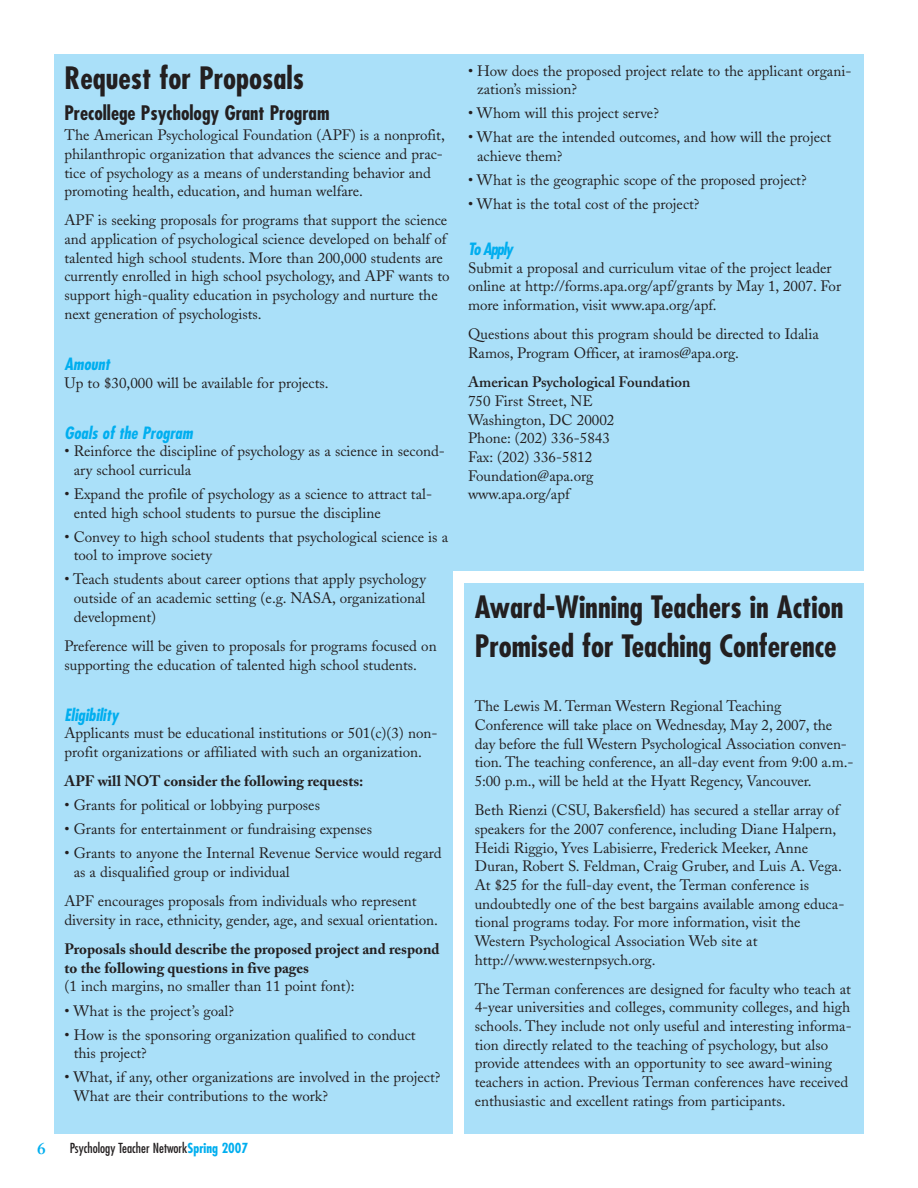
<style>
.page{position:relative;width:918px;height:1188px;background:#fff}
.page>*{position:absolute;margin:0;border:0;box-sizing:border-box;transform-origin:0 0}
.t1{font:700 condensed 30px/39px "Futura";color:#231f20}
.t2{font:700 condensed 19.5px "Futura";color:#231f20}
.t3{font:italic 700 condensed 16.5px "Futura";color:#00aeef}
.t4{font:600 16.5px "Adobe Caslon";color:#00aeef;scale:1.05 1}
.t5{font:15px/18.6px "Adobe Caslon";color:#231f20}
.t6{font:700 15px/18.6px "Adobe Caslon";color:#231f20}
.t7{font:600 15px "Adobe Caslon";color:#231f20}
.t8{font:condensed 13.5px "Futura";color:#231f20}
.s1{font-weight:700;color:#00aeef}
</style>
<div class="page">
<div style="left:54px;top:54px;width:810px;height:1080px;background:#aae0f9"></div>
<div style="left:454px;top:571px;width:429px;height:563px;background:#fff"></div>
<div style="left:464px;top:584px;width:400px;height:550px;background:#aae0f9"></div>
<h1 class="t1" style="left:64px;top:61px;width:241px">Request for Proposals</h1>
<h2 class="t2" style="left:64px;top:104px;width:266px">Precollege Psychology Grant Program</h2>
<p class="t5" style="left:64px;top:128px;width:382px">The American Psychological Foundation (APF) is a nonprofit, philanthropic organization that advances the science and prac&shy;tice of psychology as a means of understanding behavior and promoting health, education, and human welfare.</p>
<p class="t5" style="left:64px;top:213px;width:387px">APF is seeking proposals for programs that support the science and application of psychological science developed on behalf of talented high school students. More than 200,000 students are currently enrolled in high school psychology, and APF wants to support high-quality education in psychology and nurture the next generation of psychologists.</p>
<p class="t3" style="left:64px;top:357px;width:47px">Amount</p>
<p class="t5" style="left:64px;top:375px;width:266px">Up to $30,000 will be available for projects.</p>
<p class="t3" style="left:64px;top:425px;width:130px">Goals of the Program</p>
<p class="t5" style="left:74px;top:444px;width:373px;text-indent:-9px">• Reinforce the discipline of psychology as a science in second&shy;ary school curricula</p>
<p class="t5" style="left:74px;top:486px;width:360px;text-indent:-9px">• Expand the profile of psychology as a science to attract tal&shy;ented high school students to pursue the discipline</p>
<p class="t5" style="left:74px;top:529px;width:376px;text-indent:-9px">• Convey to high school students that psychological science is a tool to improve society</p>
<p class="t5" style="left:74px;top:572px;width:354px;text-align:justify;text-indent:-9px">• Teach students about career options that apply psychology outside of an academic setting (e.g. NASA, organizational development)</p>
<p class="t5" style="left:64px;top:638px;width:374px">Preference will be given to proposals for programs focused on supporting the education of talented high school students.</p>
<p class="t3" style="left:64px;top:708px;width:56px">Eligibility</p>
<p class="t5" style="left:64px;top:726px;width:374px">Applicants must be educational institutions or 501(c)(3) non&shy;profit organizations or affiliated with such an organization.</p>
<p class="t6" style="left:64px;top:773px;width:301px">APF will NOT consider the following requests:</p>
<p class="t5" style="left:64px;top:798px;width:257px">• Grants for political or lobbying purposes</p>
<p class="t5" style="left:64px;top:822px;width:309px">• Grants for entertainment or fundraising expenses</p>
<p class="t5" style="left:74px;top:846px;width:369px;text-indent:-9px">• Grants to anyone the Internal Revenue Service would regard as a disqualified group or individual</p>
<p class="t5" style="left:64px;top:894px;width:375px">APF encourages proposals from individuals who represent diversity in race, ethnicity, gender, age, and sexual orientation.</p>
<p class="t6" style="left:64px;top:941px;width:377px">Proposals should describe the proposed project and respond to the following questions in five pages</p>
<p class="t5" style="left:64px;top:979px;width:291px">(1 inch margins, no smaller than 11 point font):</p>
<p class="t5" style="left:64px;top:1003px;width:171px">• What is the project’s goal?</p>
<p class="t5" style="left:74px;top:1027px;width:343px;text-indent:-9px">• How is the sponsoring organization qualified to conduct this project?</p>
<p class="t5" style="left:74px;top:1070px;width:368px;text-indent:-9px">• What, if any, other organizations are involved in the project?<br>What are their contributions to the work?</p>
<p class="t4" style="left:37px;top:1143px;width:10px">6</p>
<p class="t8" style="left:70px;top:1142px;width:180px">Psychology Teacher Network<span class="s1">Spring 2007</span></p>
<p class="t5" style="left:477px;top:63px;width:376px;text-indent:-9px">• How does the proposed project relate to the applicant organi&shy;zation’s mission?</p>
<p class="t5" style="left:468px;top:106px;width:192px">• Whom will this project serve?</p>
<p class="t5" style="left:477px;top:130px;width:355px;text-indent:-9px">• What are the intended outcomes, and how will the project achieve them?</p>
<p class="t5" style="left:468px;top:173px;width:340px">• What is the geographic scope of the proposed project?</p>
<p class="t5" style="left:468px;top:197px;width:233px">• What is the total cost of the project?</p>
<p class="t3" style="left:468px;top:242px;width:46px">To Apply</p>
<p class="t5" style="left:468px;top:260px;width:375px">Submit a proposal and curriculum vitae of the project leader online at http://forms.apa.org/apf/grants by May 1, 2007. For more information, visit www.apa.org/apf.</p>
<p class="t5" style="left:468px;top:327px;width:352px">Questions about this program should be directed to Idalia<br>Ramos, Program Officer, at iramos@apa.org.</p>
<p class="t7" style="left:468px;top:377px;width:224px">American Psychological Foundation</p>
<p class="t5" style="left:468px;top:393px;width:148px">750 First Street, NE<br>Washington, DC 20002<br>Phone: (202) 336-5843<br>Fax: (202) 336-5812<br>Foundation@apa.org www.apa.org/apf</p>
<h1 class="t1" style="left:475px;top:591px;width:370px">Award-Winning Teachers in Action<br>Promised for Teaching Conference</h1>
<p class="t5" style="left:475px;top:699px;width:380px">The Lewis M. Terman Western Regional Teaching Conference will take place on Wednesday, May 2, 2007, the day before the full Western Psychological Association conven&shy;tion. The teaching conference, an all-day event from 9:00 a.m.- 5:00 p.m., will be held at the Hyatt Regency, Vancouver.</p>
<p class="t5" style="left:475px;top:803px;width:371px">Beth Rienzi (CSU, Bakersfield) has secured a stellar array of speakers for the 2007 conference, including Diane Halpern, Heidi Riggio, Yves Labisierre, Frederick Meeker, Anne Duran, Robert S. Feldman, Craig Gruber, and Luis A. Vega.<br>At $25 for the full-day event, the Terman conference is undoubtedly one of the best bargains available among educa&shy;tional programs today. For more information, visit the Western Psychological Association Web site at http://www.westernpsych.org.</p>
<p class="t5" style="left:475px;top:981px;width:379px">The Terman conferences are designed for faculty who teach at 4-year universities and colleges, community colleges, and high schools. They include not only useful and interesting informa&shy;tion directly related to the teaching of psychology, but also provide attendees with an opportunity to see award-wining teachers in action. Previous Terman conferences have received enthusiastic and excellent ratings from participants.</p>
</div>
